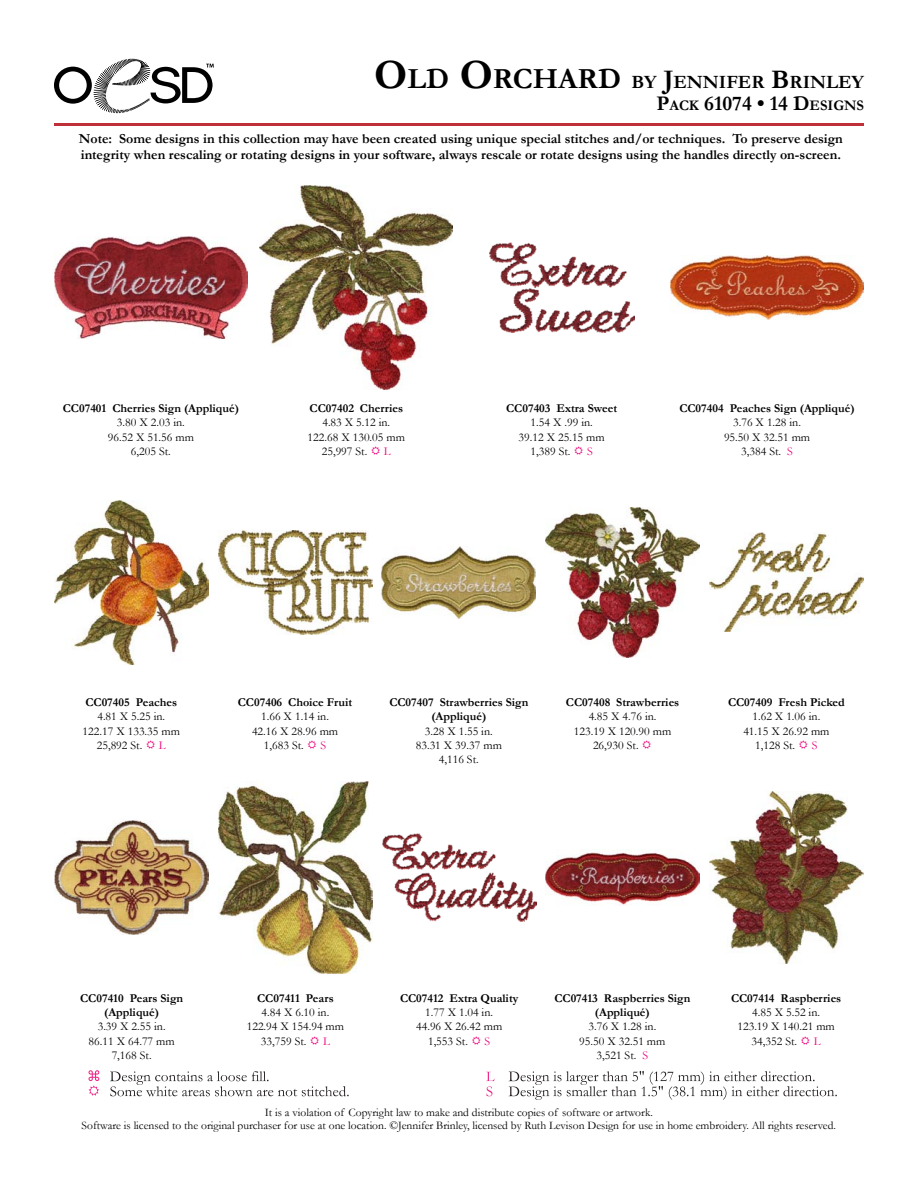
<style>
.page{position:relative;width:918px;height:1188px;background:#fff}
.page>*{position:absolute;margin:0;border:0;box-sizing:border-box;transform-origin:0 0}
.t1{font:700 21px "Garamond";color:#000}
.t2{font:700 18.9px "Garamond";color:#000}
.t3{font:700 13.8px/16.6px "Garamond";color:#000}
.t4{font:12px/14.4px "Garamond";color:#000;text-align:center}
.t5{font:700 12px/14.4px "Garamond";color:#000;text-align:center}
.t6{font:12px "Garamond";color:#ef047e}
.t7{font:11.55px/13.8px "Garamond";color:#000;text-align:center}
.s1{font-size:42px}
.s2{font-size:29.4px}
.s3{font-size:27px}
.s4{font-size:14.7px}
.s5{color:#ef047e}
</style>
<div class="page">
<svg style="left:54px;top:59px;width:160px;height:54px"></svg>
<hr style="left:54px;top:123px;width:810px;height:3px;background:#bf2f37">
<svg style="left:88px;top:1070px;width:11px;height:26px"></svg>
<svg style="left:110px;top:1071px;width:239px;height:25px"></svg>
<svg style="left:486px;top:1072px;width:9px;height:24px"></svg>
<svg style="left:509px;top:1071px;width:328px;height:29px"></svg>
<img style="left:54px;top:237px;width:194px;height:101px">
<img style="left:260px;top:185px;width:193px;height:205px">
<img style="left:489px;top:243px;width:145px;height:89px">
<img style="left:670px;top:255px;width:194px;height:65px">
<img style="left:709px;top:532px;width:154px;height:99px">
<img style="left:55px;top:821px;width:154px;height:113px">
<img style="left:218px;top:782px;width:154px;height:192px">
<img style="left:545px;top:849px;width:154px;height:56px">
<img style="left:382px;top:834px;width:154px;height:88px">
<img style="left:709px;top:792px;width:154px;height:171px">
<img style="left:54px;top:500px;width:154px;height:165px">
<img style="left:218px;top:531px;width:154px;height:103px">
<img style="left:382px;top:546px;width:154px;height:73px">
<img style="left:546px;top:508px;width:154px;height:150px">
<h2 class="t2" style="left:374px;top:69px;width:491px"><span class="s1">O</span><span class="s2">LD</span> <span class="s1">O</span><span class="s2">RCHARD</span> BY <span class="s3">J</span>ENNIFER <span class="s3">B</span>RINLEY</h2>
<h1 class="t1" style="left:656px;top:89px;width:209px">P<span class="s4">ACK</span> 61074 • 14 D<span class="s4">ESIGNS</span></h1>
<p class="t3" style="left:79px;top:130px;width:766px">Note: Some designs in this collection may have been created using unique special stitches and/or techniques. To preserve design integrity when rescaling or rotating designs in your software, always rescale or rotate designs using the handles directly on-screen.</p>
<p class="t5" style="left:63px;top:401px;width:178px">CC07401 Cherries Sign (Appliqué)</p>
<p class="t4" style="left:108px;top:415px;width:88px">3.80 X 2.03 in.<br>96.52 X 51.56 mm<br>6,205 St.</p>
<p class="t5" style="left:310px;top:401px;width:95px">CC07402 Cherries</p>
<p class="t4" style="left:322px;top:415px;width:69px">4.83 X 5.12 in.</p>
<p class="t4" style="left:308px;top:429px;width:99px">122.68 X 130.05 mm</p>
<p class="t4" style="left:322px;top:444px;width:47px">25,997 St.</p>
<p class="t6" style="left:384px;top:443px;width:8px">L</p>
<p class="t5" style="left:506px;top:401px;width:113px">CC07403 Extra Sweet</p>
<p class="t4" style="left:531px;top:415px;width:64px">1.54 X .99 in.</p>
<p class="t4" style="left:519px;top:429px;width:88px">39.12 X 25.15 mm</p>
<p class="t4" style="left:531px;top:444px;width:42px">1,389 St.</p>
<p class="t6" style="left:587px;top:443px;width:7px">S</p>
<p class="t5" style="left:679px;top:401px;width:177px">CC07404 Peaches Sign (Appliqué)</p>
<p class="t4" style="left:724px;top:415px;width:88px">3.76 X 1.28 in.<br>95.50 X 32.51 mm<br>3,384 St. <span class="s5">S</span></p>
<p class="t5" style="left:85px;top:695px;width:93px">CC07405 Peaches</p>
<p class="t4" style="left:97px;top:709px;width:69px">4.81 X 5.25 in.</p>
<p class="t4" style="left:83px;top:723px;width:99px">122.17 X 133.35 mm</p>
<p class="t4" style="left:97px;top:738px;width:47px">25,892 St.</p>
<p class="t6" style="left:159px;top:737px;width:8px">L</p>
<p class="t5" style="left:238px;top:695px;width:116px">CC07406 Choice Fruit</p>
<p class="t4" style="left:261px;top:709px;width:69px">1.66 X 1.14 in.</p>
<p class="t4" style="left:252px;top:723px;width:88px">42.16 X 28.96 mm</p>
<p class="t4" style="left:264px;top:738px;width:42px">1,683 St.</p>
<p class="t6" style="left:320px;top:737px;width:7px">S</p>
<p class="t5" style="left:389px;top:695px;width:141px">CC07407 Strawberries Sign (Appliqué)</p>
<p class="t4" style="left:416px;top:723px;width:88px">3.28 X 1.55 in.<br>83.31 X 39.37 mm<br>4,116 St.</p>
<p class="t5" style="left:566px;top:695px;width:115px">CC07408 Strawberries</p>
<p class="t4" style="left:589px;top:709px;width:69px">4.85 X 4.76 in.</p>
<p class="t4" style="left:574px;top:723px;width:99px">123.19 X 120.90 mm</p>
<p class="t4" style="left:593px;top:738px;width:47px">26,930 St.</p>
<p class="t5" style="left:728px;top:695px;width:118px">CC07409 Fresh Picked</p>
<p class="t4" style="left:752px;top:709px;width:69px">1.62 X 1.06 in.</p>
<p class="t4" style="left:743px;top:723px;width:88px">41.15 X 26.92 mm</p>
<p class="t4" style="left:755px;top:738px;width:42px">1,128 St.</p>
<p class="t6" style="left:812px;top:737px;width:7px">S</p>
<p class="t5" style="left:80px;top:991px;width:104px">CC07410 Pears Sign (Appliqué)</p>
<p class="t4" style="left:89px;top:1019px;width:88px">3.39 X 2.55 in.<br>86.11 X 64.77 mm<br>7,168 St.</p>
<p class="t5" style="left:257px;top:991px;width:78px">CC07411 Pears</p>
<p class="t4" style="left:262px;top:1005px;width:69px">4.84 X 6.10 in.</p>
<p class="t4" style="left:247px;top:1019px;width:99px">122.94 X 154.94 mm</p>
<p class="t4" style="left:261px;top:1034px;width:47px">33,759 St.</p>
<p class="t6" style="left:323px;top:1033px;width:8px">L</p>
<p class="t5" style="left:400px;top:991px;width:120px">CC07412 Extra Quality</p>
<p class="t4" style="left:425px;top:1005px;width:69px">1.77 X 1.04 in.</p>
<p class="t4" style="left:416px;top:1019px;width:88px">44.96 X 26.42 mm</p>
<p class="t4" style="left:428px;top:1034px;width:42px">1,553 St.</p>
<p class="t6" style="left:485px;top:1033px;width:7px">S</p>
<p class="t5" style="left:554px;top:991px;width:137px">CC07413 Raspberries Sign (Appliqué)</p>
<p class="t4" style="left:579px;top:1019px;width:88px">3.76 X 1.28 in.<br>95.50 X 32.51 mm<br>3,521 St. <span class="s5">S</span></p>
<p class="t5" style="left:731px;top:991px;width:112px">CC07414 Raspberries</p>
<p class="t4" style="left:752px;top:1005px;width:69px">4.85 X 5.52 in.</p>
<p class="t4" style="left:737px;top:1019px;width:99px">123.19 X 140.21 mm</p>
<p class="t4" style="left:752px;top:1034px;width:47px">34,352 St.</p>
<p class="t6" style="left:814px;top:1033px;width:8px">L</p>
<p class="t7" style="left:82px;top:1105px;width:756px">It is a violation of Copyright law to make and distribute copies of software or artwork.<br>Software is licensed to the original purchaser for use at one location. ©Jennifer Brinley, licensed by Ruth Levison Design for use in home embroidery. All rights reserved.</p>
</div>
